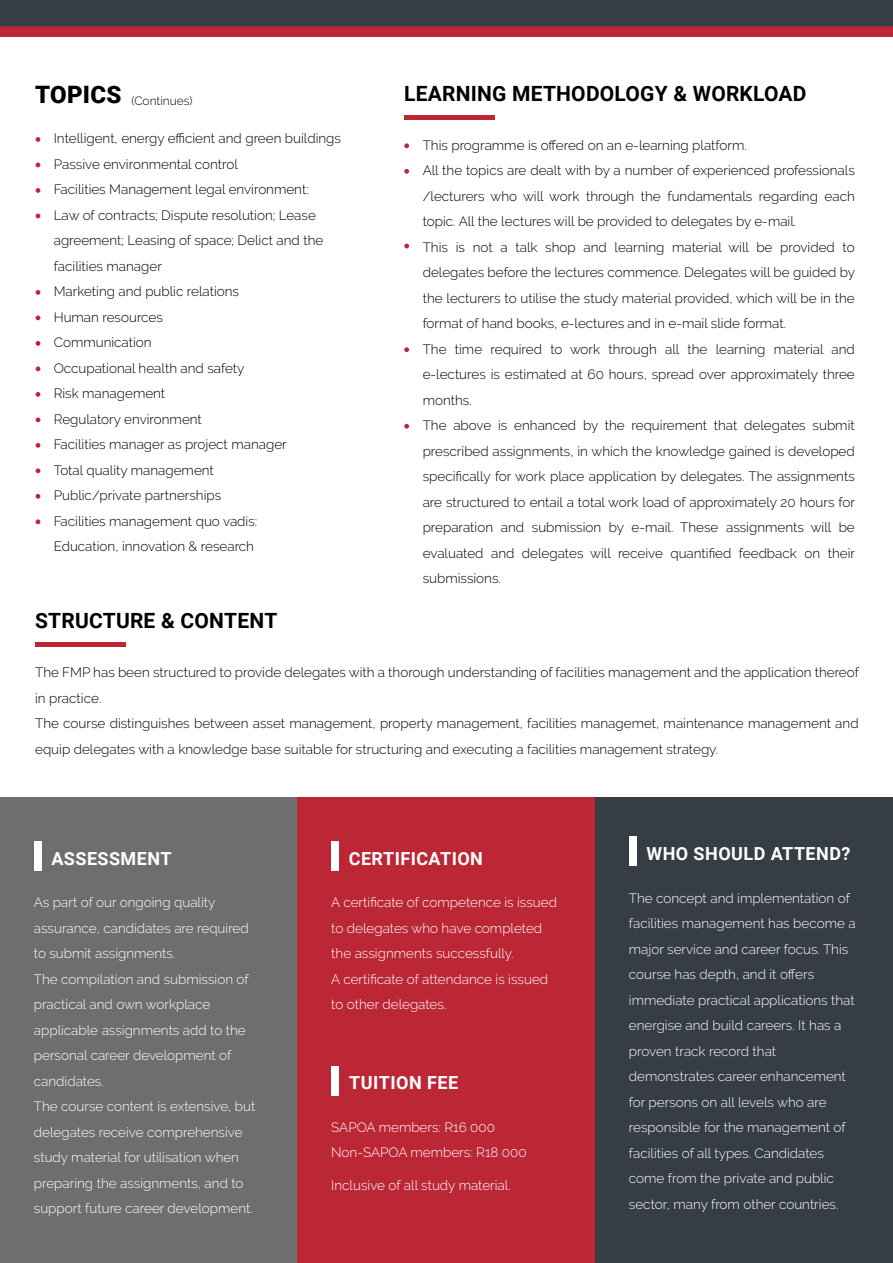
<style>
.page{position:relative;width:893px;height:1263px;background:#fff}
.page>*{position:absolute;margin:0;border:0;box-sizing:border-box;transform-origin:0 0}
.t1{font:700 21px "Roboto";letter-spacing:.01em;color:#010102}
.t2{font:700 18px "Roboto";letter-spacing:.025em;color:#fff}
.t3{font:300 13.5px/25.5px "Raleway";color:#010102}
.t4{font:300 13.5px/25.5px "Raleway";color:#fff}
.t5{font:300 12px "Raleway";color:#010102}
.s1{font-family:"Roboto";font-weight:900;font-size:24px}
</style>
<div class="page">
<div style="left:0;top:0;width:893px;height:26px;background:#363d44"></div>
<div style="left:0;top:26px;width:893px;height:11px;background:#bc2736"></div>
<div style="left:0;top:797px;width:298px;height:466px;background:#6c6e70"></div>
<div style="left:298px;top:797px;width:297px;height:466px;background:#bc2736"></div>
<div style="left:595px;top:797px;width:298px;height:466px;background:#363d44"></div>
<div style="left:34px;top:841px;width:7px;height:30px;background:#fff"></div>
<div style="left:331px;top:841px;width:8px;height:30px;background:#fff"></div>
<div style="left:629px;top:836px;width:7px;height:30px;background:#fff"></div>
<svg style="left:36px;top:137px;width:4px;height:5px"></svg>
<svg style="left:36px;top:163px;width:4px;height:4px"></svg>
<svg style="left:36px;top:188px;width:4px;height:5px"></svg>
<svg style="left:36px;top:213px;width:4px;height:5px"></svg>
<svg style="left:36px;top:290px;width:4px;height:5px"></svg>
<svg style="left:36px;top:443px;width:4px;height:5px"></svg>
<svg style="left:36px;top:468px;width:4px;height:5px"></svg>
<svg style="left:36px;top:519px;width:4px;height:5px"></svg>
<svg style="left:36px;top:392px;width:4px;height:5px"></svg>
<svg style="left:36px;top:417px;width:4px;height:5px"></svg>
<svg style="left:36px;top:341px;width:4px;height:5px"></svg>
<svg style="left:36px;top:494px;width:4px;height:5px"></svg>
<svg style="left:36px;top:366px;width:4px;height:5px"></svg>
<svg style="left:36px;top:315px;width:4px;height:5px"></svg>
<div style="left:35px;top:642px;width:90px;height:5px;background:#bc2736"></div>
<div style="left:404px;top:115px;width:90px;height:5px;background:#bc2736"></div>
<svg style="left:404px;top:143px;width:5px;height:5px"></svg>
<svg style="left:404px;top:169px;width:5px;height:5px"></svg>
<svg style="left:404px;top:244px;width:5px;height:4px"></svg>
<svg style="left:404px;top:424px;width:5px;height:5px"></svg>
<svg style="left:404px;top:347px;width:5px;height:5px"></svg>
<div style="left:332px;top:1066px;width:7px;height:29px;background:#fff"></div>
<p class="t5" style="left:35px;top:96px;width:159px"><span class="s1">TOPICS</span> (Continues)</p>
<p class="t3" style="left:54px;top:126px;width:289px">Intelligent, energy efficient and green buildings<br>Passive environmental control<br>Facilities Management legal environment:<br>Law of contracts; Dispute resolution; Lease agreement; Leasing of space; Delict and the facilities manager<br>Marketing and public relations<br>Human resources<br>Communication<br>Occupational health and safety<br>Risk management<br>Regulatory environment<br>Facilities manager as project manager<br>Total quality management<br>Public/private partnerships<br>Facilities management quo vadis:<br>Education, innovation &amp; research</p>
<h1 class="t1" style="left:404px;top:81px;width:404px">LEARNING METHODOLOGY &amp; WORKLOAD</h1>
<p class="t3" style="left:423px;top:132px;width:434px">This programme is offered on an e-learning platform.<br>All the topics are dealt with by a number of experienced professionals /lecturers who will work through the fundamentals regarding each topic. All the lectures will be provided to delegates by e-mail.<br>This is not a talk shop and learning material will be provided to delegates before the lectures commence. Delegates will be guided by the lecturers to utilise the study material provided, which will be in the format of hand books, e-lectures and in e-mail slide format.<br>The time required to work through all the learning material and e-lectures is estimated at 60 hours, spread over approximately three months.<br>The above is enhanced by the requirement that delegates submit prescribed assignments, in which the knowledge gained is developed specifically for work place application by delegates. The assignments are structured to entail a total work load of approximately 20 hours for preparation and submission by e-mail. These assignments will be evaluated and delegates will receive quantified feedback on their submissions.</p>
<h1 class="t1" style="left:35px;top:609px;width:244px">STRUCTURE &amp; CONTENT</h1>
<p class="t3" style="left:35px;top:661px;width:825px">The FMP has been structured to provide delegates with a thorough understanding of facilities management and the application thereof in practice.<br>The course distinguishes between asset management, property management, facilities managemet, maintenance management and equip delegates with a knowledge base suitable for structuring and executing a facilities management strategy.</p>
<h2 class="t2" style="left:51px;top:848px;width:122px">ASSESSMENT</h2>
<p class="t4" style="left:34px;top:891px;width:223px">As part of our ongoing quality assurance, candidates are required to submit assignments.<br>The compilation and submission of practical and own workplace applicable assignments add to the personal career development of candidates.<br>The course content is extensive, but delegates receive comprehensive study material for utilisation when preparing the assignments, and to support future career development.</p>
<h2 class="t2" style="left:349px;top:848px;width:136px">CERTIFICATION</h2>
<p class="t4" style="left:331px;top:890px;width:227px">A certificate of competence is issued to delegates who have completed the assignments successfully.<br>A certificate of attendance is issued to other delegates.</p>
<h2 class="t2" style="left:349px;top:1072px;width:110px">TUITION FEE</h2>
<p class="t4" style="left:331px;top:1115px;width:197px">SAPOA members: R16 000<br>Non-SAPOA members: R18 000</p>
<p class="t4" style="left:331px;top:1174px;width:181px">Inclusive of all study material.</p>
<h2 class="t2" style="left:646px;top:843px;width:205px">WHO SHOULD ATTEND?</h2>
<p class="t4" style="left:629px;top:886px;width:228px">The concept and implementation of facilities management has become a major service and career focus. This course has depth, and it offers immediate practical applications that energise and build careers. It has a proven track record that demonstrates career enhancement for persons on all levels who are responsible for the management of facilities of all types. Candidates come from the private and public sector, many from other countries.</p>
</div>
